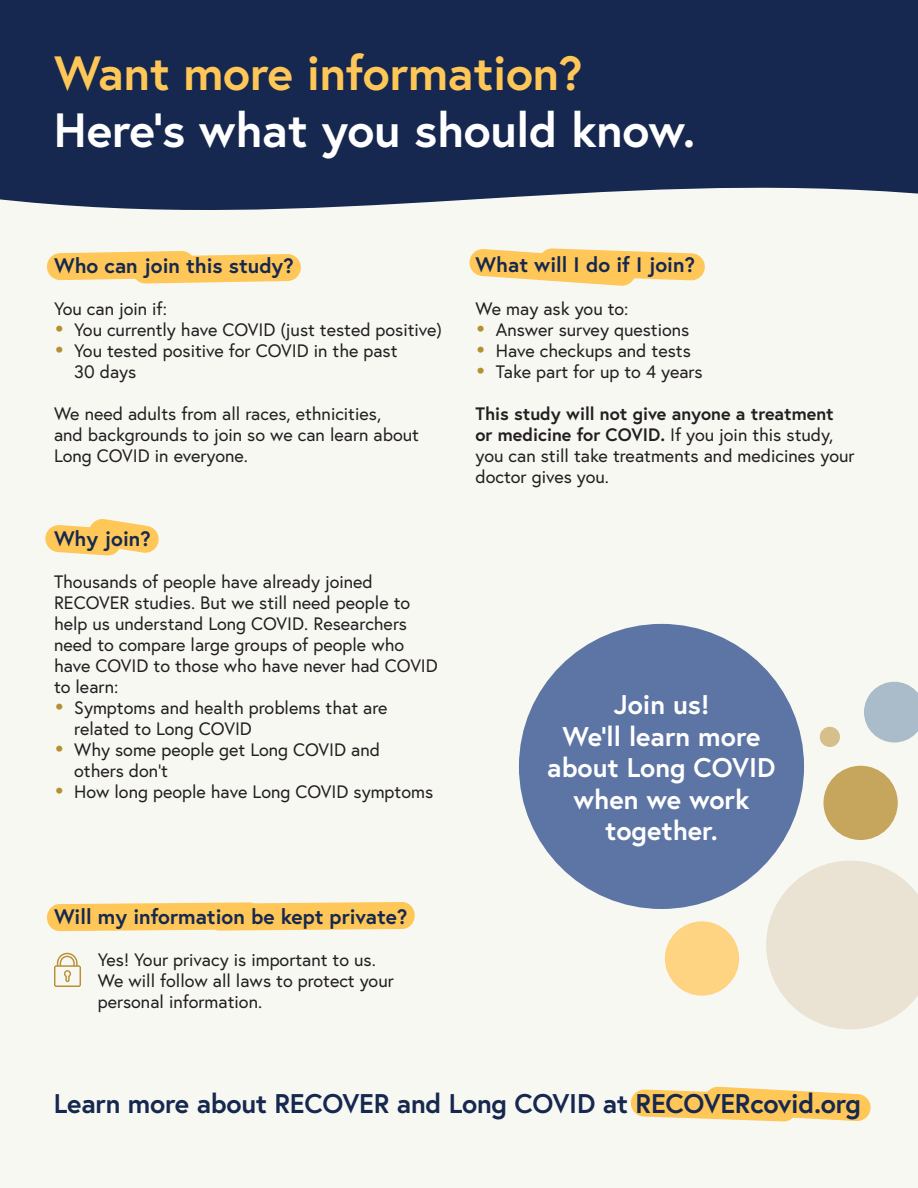
<style>
.page{position:relative;width:918px;height:1188px;background:#f8f8f3}
.page>*{position:absolute;margin:0;border:0;box-sizing:border-box;transform-origin:0 0}
.t1{font:700 48px/57px "Europa";letter-spacing:-.005em;color:#fff}
.H2_-_Primary_Navy{font:700 27px/31.5px "Europa";color:#fff;text-align:center}
.H2_-_Primary_Navy-2{font:700 27px "Europa";letter-spacing:-.01em;color:#16284f}
.P3{font:700 21px "Europa";color:#16284f}
.P3-2{font:18px/21px "Europa";color:#231f20}
.s1{color:#fec757}
.s2{font-weight:700;font-size:21px;color:#b68f31}
.s3{font-weight:700}
</style>
<div class="page">
<div style="left:0;top:0;width:918px;height:210px;background:#16284f"></div>
<svg style="left:631px;top:1087px;width:240px;height:35px"></svg>
<svg style="left:47px;top:251px;width:254px;height:33px;background:#fccf71"></svg>
<svg style="left:45px;top:519px;width:114px;height:37px"></svg>
<svg style="left:469px;top:248px;width:236px;height:38px"></svg>
<svg style="left:47px;top:902px;width:368px;height:29px;background:#fdca63"></svg>
<svg style="left:54px;top:953px;width:27px;height:34px"></svg>
<div style="left:519px;top:624px;width:285px;height:285px;background:#5d75a4;border-radius:50%"></div>
<svg style="left:766px;top:861px;width:152px;height:168px"></svg>
<svg style="left:864px;top:682px;width:54px;height:60px"></svg>
<div style="left:824px;top:766px;width:74px;height:74px;background:#c6a55d;border-radius:50%"></div>
<div style="left:665px;top:921px;width:74px;height:75px;background:#fed382;border-radius:50%"></div>
<div style="left:820px;top:727px;width:20px;height:20px;background:#d6bf8b;border-radius:50%"></div>
<p class="t1" style="left:54px;top:43px;width:643px"><span class="s1">Want more information?<br></span>Here's what you should know.</p>
<p class="P3" style="left:54px;top:252px;width:241px">Who can join this study?</p>
<p class="P3-2" style="left:54px;top:298px;width:115px">You can join if:</p>
<p class="P3-2" style="left:54px;top:319px;width:390px"><span class="s2">•</span> You currently have COVID (just tested positive)</p>
<p class="P3-2" style="left:74px;top:340px;width:325px;text-indent:-20px"><span class="s2">•</span> You tested positive for COVID in the past<br>30 days</p>
<p class="P3-2" style="left:54px;top:403px;width:367px">We need adults from all races, ethnicities,<br>and backgrounds to join so we can learn about<br>Long COVID in everyone.</p>
<p class="P3" style="left:54px;top:524px;width:98px">Why join?</p>
<p class="P3-2" style="left:54px;top:571px;width:385px">Thousands of people have already joined RECOVER studies. But we still need people to help us understand Long COVID. Researchers need to compare large groups of people who have COVID to those who have never had COVID to learn:</p>
<p class="P3-2" style="left:74px;top:697px;width:315px;text-indent:-20px"><span class="s2">•</span> Symptoms and health problems that are related to Long COVID</p>
<p class="P3-2" style="left:74px;top:739px;width:307px;text-indent:-20px"><span class="s2">•</span> Why some people get Long COVID and others don’t</p>
<p class="P3-2" style="left:54px;top:781px;width:381px"><span class="s2">•</span> How long people have Long COVID symptoms</p>
<p class="P3" style="left:54px;top:902px;width:355px">Will my information be kept private?</p>
<p class="P3-2" style="left:98px;top:949px;width:298px">Yes! Your privacy is important to us.<br>We will follow all laws to protect your personal information.</p>
<p class="P3" style="left:476px;top:251px;width:221px">What will I do if I join?</p>
<p class="P3-2" style="left:476px;top:298px;width:154px">We may ask you to:</p>
<p class="P3-2" style="left:476px;top:319px;width:215px"><span class="s2">•</span> Answer survey questions</p>
<p class="P3-2" style="left:476px;top:340px;width:217px"><span class="s2">•</span> Have checkups and tests</p>
<p class="P3-2" style="left:476px;top:361px;width:229px"><span class="s2">•</span> Take part for up to 4 years</p>
<p class="P3-2" style="left:476px;top:403px;width:381px"><span class="s3">This study will not give anyone a treatment or medicine for COVID.</span> If you join this study, you can still take treatments and medicines your doctor gives you.</p>
<h2 class="H2_-_Primary_Navy" style="left:547px;top:688px;width:230px">Join us!<br>We'll learn more about Long COVID when we work together.</h2>
<h2 class="H2_-_Primary_Navy-2" style="left:54px;top:1085px;width:809px">Learn more about RECOVER and Long COVID at RECOVERcovid.org</h2>
</div>
